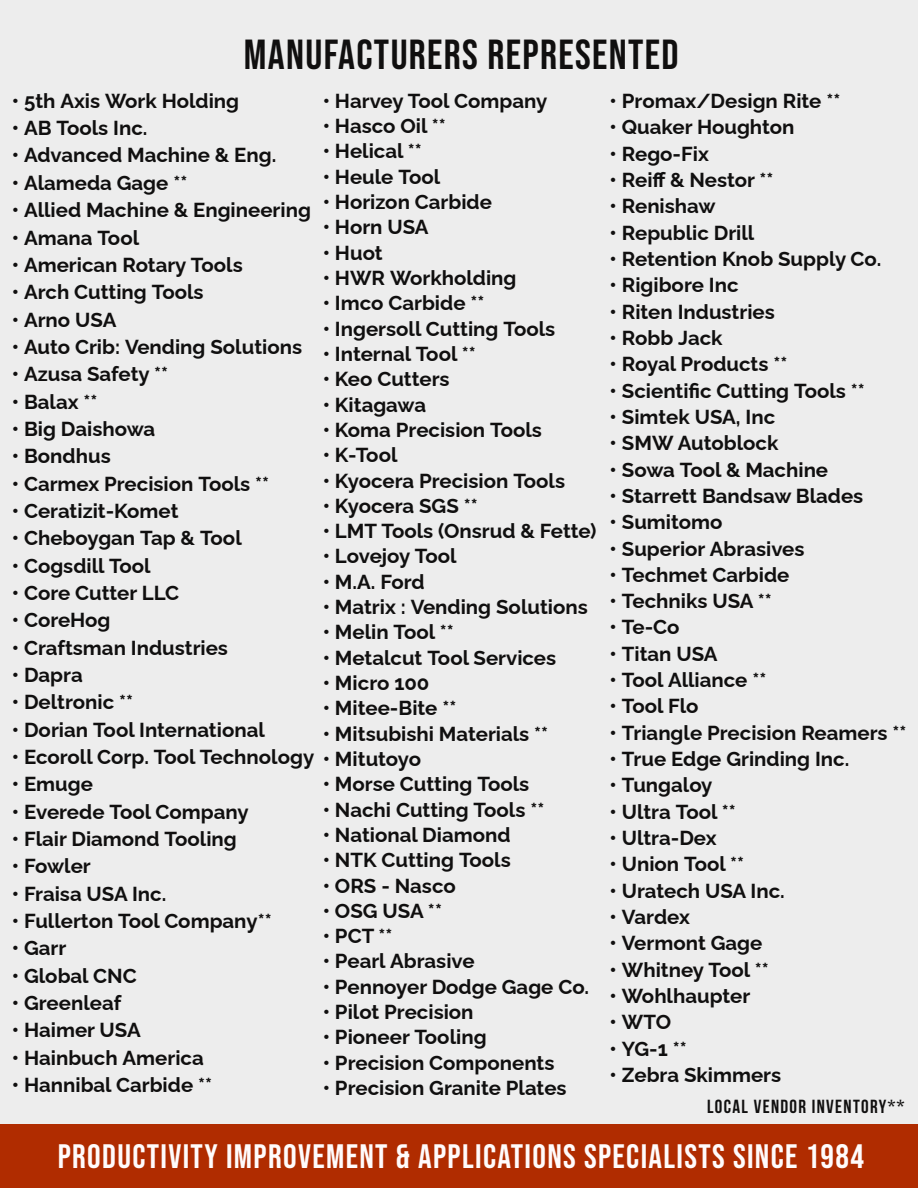
<style>
.page{position:relative;width:918px;height:1188px;background:#ededed}
.page>*{position:absolute;margin:0;border:0;box-sizing:border-box;transform-origin:0 0}
.t1{font:41.85px "Bebas Neue";letter-spacing:.03em;color:#100f0f}
.t2{font:33.75px "Bebas Neue";letter-spacing:.04em;color:#fffbfb}
.t3{font:700 20.25px "Raleway";color:#100f0f}
.t4{font:700 18.9px "Bebas Neue";letter-spacing:.07em;color:#100f0f}
</style>
<div class="page">
<div style="left:0;top:1125px;width:918px;height:63px;background:#b02c00"></div>
<h1 class="t1" style="left:244px;top:30px;width:436px">MANUFACTURERS REPRESENTED</h1>
<p class="t3" style="left:323px;top:85px;width:226px">• Harvey Tool Company</p>
<p class="t3" style="left:323px;top:110px;width:125px">• Hasco Oil **</p>
<p class="t3" style="left:323px;top:135px;width:101px">• Helical **</p>
<p class="t3" style="left:323px;top:160px;width:119px">• Heule Tool</p>
<p class="t3" style="left:323px;top:186px;width:171px">• Horizon Carbide</p>
<p class="t3" style="left:323px;top:211px;width:107px">• Horn USA</p>
<p class="t3" style="left:323px;top:236px;width:62px">• Huot</p>
<p class="t3" style="left:323px;top:262px;width:195px">• HWR Workholding</p>
<p class="t3" style="left:323px;top:287px;width:163px">• Imco Carbide **</p>
<p class="t3" style="left:323px;top:312px;width:234px">• Ingersoll Cutting Tools</p>
<p class="t3" style="left:323px;top:338px;width:155px">• Internal Tool **</p>
<p class="t3" style="left:323px;top:363px;width:128px">• Keo Cutters</p>
<p class="t3" style="left:323px;top:388px;width:105px">• Kitagawa</p>
<p class="t3" style="left:323px;top:414px;width:221px">• Koma Precision Tools</p>
<p class="t3" style="left:323px;top:439px;width:76px">• K-Tool</p>
<p class="t3" style="left:323px;top:464px;width:244px">• Kyocera Precision Tools</p>
<p class="t3" style="left:323px;top:490px;width:157px">• Kyocera SGS **</p>
<p class="t3" style="left:323px;top:515px;width:275px">• LMT Tools (Onsrud &amp; Fette)</p>
<p class="t3" style="left:323px;top:540px;width:135px">• Lovejoy Tool</p>
<p class="t3" style="left:323px;top:565px;width:104px">• M.A. Ford</p>
<p class="t3" style="left:323px;top:591px;width:267px">• Matrix : Vending Solutions</p>
<p class="t3" style="left:323px;top:616px;width:133px">• Melin Tool **</p>
<p class="t3" style="left:323px;top:641px;width:235px">• Metalcut Tool Services</p>
<p class="t3" style="left:323px;top:667px;width:108px">• Micro 100</p>
<p class="t3" style="left:323px;top:692px;width:135px">• Mitee-Bite **</p>
<p class="t3" style="left:323px;top:717px;width:227px">• Mitsubishi Materials **</p>
<p class="t3" style="left:323px;top:743px;width:100px">• Mitutoyo</p>
<p class="t3" style="left:323px;top:768px;width:208px">• Morse Cutting Tools</p>
<p class="t3" style="left:323px;top:793px;width:223px">• Nachi Cutting Tools **</p>
<p class="t3" style="left:323px;top:819px;width:189px">• National Diamond</p>
<p class="t3" style="left:323px;top:844px;width:190px">• NTK Cutting Tools</p>
<p class="t3" style="left:323px;top:869px;width:135px">• ORS - Nasco</p>
<p class="t3" style="left:323px;top:895px;width:121px">• OSG USA **</p>
<p class="t3" style="left:323px;top:920px;width:72px">• PCT **</p>
<p class="t3" style="left:323px;top:945px;width:153px">• Pearl Abrasive</p>
<p class="t3" style="left:323px;top:970px;width:268px">• Pennoyer Dodge Gage Co.</p>
<p class="t3" style="left:323px;top:996px;width:152px">• Pilot Precision</p>
<p class="t3" style="left:323px;top:1021px;width:165px">• Pioneer Tooling</p>
<p class="t3" style="left:323px;top:1046px;width:233px">• Precision Components</p>
<p class="t3" style="left:323px;top:1072px;width:245px">• Precision Granite Plates</p>
<p class="t3" style="left:12px;top:85px;width:229px">• 5th Axis Work Holding</p>
<p class="t3" style="left:12px;top:112px;width:137px">• AB Tools Inc.</p>
<p class="t3" style="left:12px;top:139px;width:266px">• Advanced Machine &amp; Eng.</p>
<p class="t3" style="left:12px;top:167px;width:177px">• Alameda Gage **</p>
<p class="t3" style="left:12px;top:194px;width:301px">• Allied Machine &amp; Engineering</p>
<p class="t3" style="left:12px;top:221px;width:129px">• Amana Tool</p>
<p class="t3" style="left:12px;top:249px;width:233px">• American Rotary Tools</p>
<p class="t3" style="left:12px;top:276px;width:193px">• Arch Cutting Tools</p>
<p class="t3" style="left:12px;top:303px;width:106px">• Arno USA</p>
<p class="t3" style="left:12px;top:331px;width:292px">• Auto Crib: Vending Solutions</p>
<p class="t3" style="left:12px;top:358px;width:158px">• Azusa Safety **</p>
<p class="t3" style="left:12px;top:385px;width:87px">• Balax **</p>
<p class="t3" style="left:12px;top:413px;width:145px">• Big Daishowa</p>
<p class="t3" style="left:12px;top:440px;width:101px">• Bondhus</p>
<p class="t3" style="left:12px;top:467px;width:259px">• Carmex Precision Tools **</p>
<p class="t3" style="left:12px;top:495px;width:168px">• Ceratizit-Komet</p>
<p class="t3" style="left:12px;top:522px;width:232px">• Cheboygan Tap &amp; Tool</p>
<p class="t3" style="left:12px;top:549px;width:141px">• Cogsdill Tool</p>
<p class="t3" style="left:12px;top:577px;width:169px">• Core Cutter LLC</p>
<p class="t3" style="left:12px;top:604px;width:100px">• CoreHog</p>
<p class="t3" style="left:12px;top:631px;width:218px">• Craftsman Industries</p>
<p class="t3" style="left:12px;top:659px;width:72px">• Dapra</p>
<p class="t3" style="left:12px;top:686px;width:123px">• Deltronic **</p>
<p class="t3" style="left:12px;top:713px;width:255px">• Dorian Tool International</p>
<p class="t3" style="left:12px;top:741px;width:304px">• Ecoroll Corp. Tool Technology</p>
<p class="t3" style="left:12px;top:768px;width:83px">• Emuge</p>
<p class="t3" style="left:12px;top:795px;width:239px">• Everede Tool Company</p>
<p class="t3" style="left:12px;top:823px;width:227px">• Flair Diamond Tooling</p>
<p class="t3" style="left:12px;top:850px;width:81px">• Fowler</p>
<p class="t3" style="left:12px;top:877px;width:156px">• Fraisa USA Inc.</p>
<p class="t3" style="left:12px;top:905px;width:261px">• Fullerton Tool Company**</p>
<p class="t3" style="left:12px;top:932px;width:56px">• Garr</p>
<p class="t3" style="left:12px;top:959px;width:126px">• Global CNC</p>
<p class="t3" style="left:12px;top:987px;width:111px">• Greenleaf</p>
<p class="t3" style="left:12px;top:1014px;width:131px">• Haimer USA</p>
<p class="t3" style="left:12px;top:1041px;width:194px">• Hainbuch America</p>
<p class="t3" style="left:12px;top:1069px;width:202px">• Hannibal Carbide **</p>
<p class="t3" style="left:610px;top:85px;width:232px">• Promax/Design Rite **</p>
<p class="t3" style="left:610px;top:111px;width:186px">• Quaker Houghton</p>
<p class="t3" style="left:610px;top:137px;width:101px">• Rego-Fix</p>
<p class="t3" style="left:610px;top:164px;width:165px">• Reiff &amp; Nestor **</p>
<p class="t3" style="left:610px;top:190px;width:108px">• Renishaw</p>
<p class="t3" style="left:610px;top:216px;width:146px">• Republic Drill</p>
<p class="t3" style="left:610px;top:243px;width:273px">• Retention Knob Supply Co.</p>
<p class="t3" style="left:610px;top:269px;width:130px">• Rigibore Inc</p>
<p class="t3" style="left:610px;top:295px;width:167px">• Riten Industries</p>
<p class="t3" style="left:610px;top:322px;width:115px">• Robb Jack</p>
<p class="t3" style="left:610px;top:348px;width:179px">• Royal Products **</p>
<p class="t3" style="left:610px;top:374px;width:257px">• Scientific Cutting Tools **</p>
<p class="t3" style="left:610px;top:401px;width:167px">• Simtek USA, Inc</p>
<p class="t3" style="left:610px;top:427px;width:170px">• SMW Autoblock</p>
<p class="t3" style="left:610px;top:453px;width:220px">• Sowa Tool &amp; Machine</p>
<p class="t3" style="left:610px;top:480px;width:255px">• Starrett Bandsaw Blades</p>
<p class="t3" style="left:610px;top:506px;width:114px">• Sumitomo</p>
<p class="t3" style="left:610px;top:532px;width:196px">• Superior Abrasives</p>
<p class="t3" style="left:610px;top:559px;width:181px">• Techmet Carbide</p>
<p class="t3" style="left:610px;top:585px;width:164px">• Techniks USA **</p>
<p class="t3" style="left:610px;top:611px;width:71px">• Te-Co</p>
<p class="t3" style="left:610px;top:638px;width:110px">• Titan USA</p>
<p class="t3" style="left:610px;top:664px;width:158px">• Tool Alliance **</p>
<p class="t3" style="left:610px;top:690px;width:90px">• Tool Flo</p>
<p class="t3" style="left:610px;top:716px;width:299px">• Triangle Precision Reamers **</p>
<p class="t3" style="left:610px;top:743px;width:241px">• True Edge Grinding Inc.</p>
<p class="t3" style="left:610px;top:769px;width:104px">• Tungaloy</p>
<p class="t3" style="left:610px;top:795px;width:128px">• Ultra Tool **</p>
<p class="t3" style="left:610px;top:822px;width:108px">• Ultra-Dex</p>
<p class="t3" style="left:610px;top:848px;width:136px">• Union Tool **</p>
<p class="t3" style="left:610px;top:874px;width:177px">• Uratech USA Inc.</p>
<p class="t3" style="left:610px;top:901px;width:82px">• Vardex</p>
<p class="t3" style="left:610px;top:927px;width:154px">• Vermont Gage</p>
<p class="t3" style="left:610px;top:953px;width:161px">• Whitney Tool **</p>
<p class="t3" style="left:610px;top:980px;width:142px">• Wohlhaupter</p>
<p class="t3" style="left:610px;top:1006px;width:63px">• WTO</p>
<p class="t3" style="left:610px;top:1032px;width:79px">• YG-1 **</p>
<p class="t3" style="left:610px;top:1059px;width:173px">• Zebra Skimmers</p>
<p class="t4" style="left:707px;top:1096px;width:199px">LOCAL VENDOR INVENTORY**</p>
<h2 class="t2" style="left:58px;top:1138px;width:808px">PRODUCTIVITY IMPROVEMENT &amp; APPLICATIONS SPECIALISTS SINCE 1984</h2>
</div>
